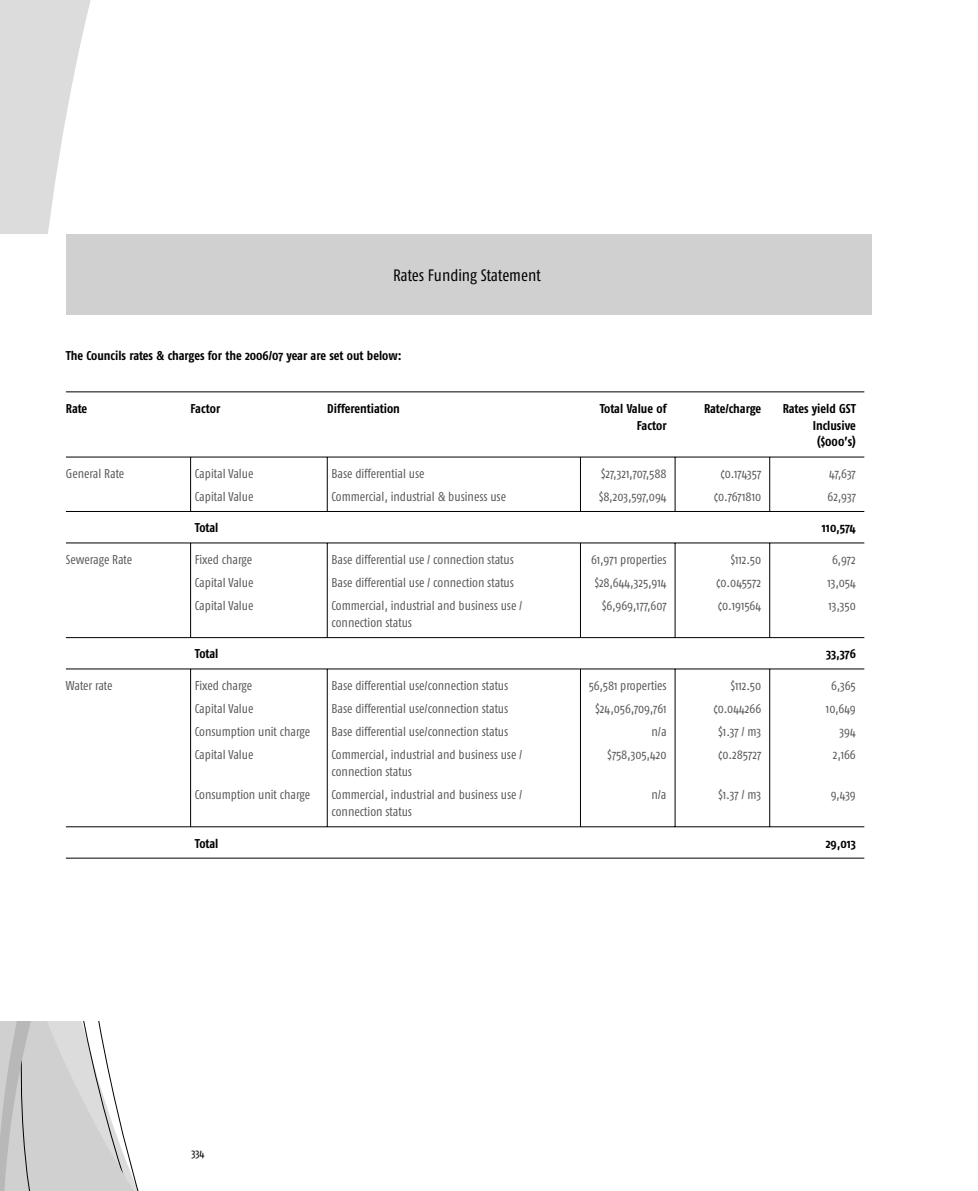
<style>
.page{position:relative;width:978px;height:1191px;background:#fff}
.page>*{position:absolute;margin:0;border:0;box-sizing:border-box;transform-origin:0 0}
.t1{font:16.5px "Fago Co";letter-spacing:-.005em;color:#000}
.t2{font:12.75px/17.2px "Fago Co";color:#5a5a5a}
.t3{font:700 12.75px/16.8px "Fago Co";letter-spacing:-.005em;color:#000;text-align:right}
.t4{font:12.75px "Fago Co";letter-spacing:-.02em;color:#5a5a5a}
.t5{font:11.25px "Fago Co";color:#000}
</style>
<div class="page">
<svg style="left:0;top:0;width:91px;height:127px;fill:#dcdcdc"></svg>
<svg style="left:0;top:127px;width:139px;height:1063px"></svg>
<svg style="left:0;top:1020px;width:112px;height:170px;background:#d0d0d0"></svg>
<div style="left:0;top:234px;width:978px;height:786px;background:#fff"></div>
<div style="left:66px;top:234px;width:806px;height:81px;background:#d0d0d0"></div>
<hr style="left:191px;top:391px;width:579px;height:1px;background:#000">
<hr style="left:66px;top:391px;width:125px;height:1px;background:#000">
<hr style="left:66px;top:457px;width:125px;height:1px;background:#000">
<hr style="left:66px;top:542px;width:125px;height:1px;background:#000">
<hr style="left:66px;top:668px;width:125px;height:1px;background:#000">
<hr style="left:66px;top:858px;width:125px;height:1px;background:#000">
<hr style="left:770px;top:391px;width:94px;height:1px;background:#000">
<hr style="left:191px;top:457px;width:136px;height:1px;background:#000">
<svg style="left:190px;top:458px;width:1px;height:53px"></svg>
<hr style="left:327px;top:457px;width:253px;height:1px;background:#000">
<svg style="left:327px;top:458px;width:1px;height:53px"></svg>
<hr style="left:580px;top:457px;width:95px;height:1px;background:#000">
<hr style="left:675px;top:457px;width:95px;height:1px;background:#000">
<hr style="left:770px;top:457px;width:94px;height:1px;background:#000">
<svg style="left:580px;top:458px;width:1px;height:53px"></svg>
<svg style="left:675px;top:458px;width:1px;height:53px"></svg>
<svg style="left:769px;top:458px;width:1px;height:53px"></svg>
<hr style="left:66px;top:511px;width:798px;height:1px;background:#000">
<hr style="left:66px;top:637px;width:125px;height:1px;background:#000">
<hr style="left:191px;top:542px;width:136px;height:1px;background:#000">
<hr style="left:327px;top:542px;width:253px;height:1px;background:#000">
<hr style="left:580px;top:542px;width:95px;height:1px;background:#000">
<hr style="left:675px;top:542px;width:95px;height:1px;background:#000">
<hr style="left:770px;top:542px;width:94px;height:1px;background:#000">
<svg style="left:190px;top:543px;width:1px;height:50px"></svg>
<svg style="left:327px;top:543px;width:1px;height:50px"></svg>
<svg style="left:580px;top:543px;width:1px;height:50px"></svg>
<svg style="left:675px;top:543px;width:1px;height:50px"></svg>
<svg style="left:769px;top:543px;width:1px;height:50px"></svg>
<hr style="left:190px;top:593px;width:1px;height:44px;background:#000">
<hr style="left:327px;top:593px;width:1px;height:44px;background:#000">
<hr style="left:580px;top:593px;width:1px;height:44px;background:#000">
<hr style="left:675px;top:593px;width:1px;height:44px;background:#000">
<hr style="left:769px;top:593px;width:1px;height:44px;background:#000">
<hr style="left:191px;top:637px;width:673px;height:1px;background:#000">
<hr style="left:66px;top:826px;width:125px;height:1px;background:#000">
<hr style="left:191px;top:668px;width:136px;height:1px;background:#000">
<hr style="left:327px;top:668px;width:253px;height:1px;background:#000">
<hr style="left:580px;top:668px;width:95px;height:1px;background:#000">
<hr style="left:675px;top:668px;width:95px;height:1px;background:#000">
<hr style="left:770px;top:668px;width:94px;height:1px;background:#000">
<svg style="left:190px;top:669px;width:1px;height:73px"></svg>
<svg style="left:327px;top:669px;width:1px;height:73px"></svg>
<svg style="left:580px;top:669px;width:1px;height:73px"></svg>
<svg style="left:675px;top:669px;width:1px;height:73px"></svg>
<svg style="left:769px;top:669px;width:1px;height:73px"></svg>
<hr style="left:190px;top:742px;width:1px;height:40px;background:#000">
<hr style="left:327px;top:742px;width:1px;height:40px;background:#000">
<hr style="left:580px;top:742px;width:1px;height:40px;background:#000">
<hr style="left:675px;top:742px;width:1px;height:40px;background:#000">
<hr style="left:769px;top:742px;width:1px;height:40px;background:#000">
<hr style="left:190px;top:782px;width:1px;height:44px;background:#000">
<hr style="left:327px;top:782px;width:1px;height:44px;background:#000">
<hr style="left:580px;top:782px;width:1px;height:44px;background:#000">
<hr style="left:675px;top:782px;width:1px;height:44px;background:#000">
<hr style="left:769px;top:782px;width:1px;height:44px;background:#000">
<hr style="left:191px;top:826px;width:673px;height:1px;background:#000">
<hr style="left:191px;top:858px;width:579px;height:1px;background:#000">
<hr style="left:770px;top:858px;width:94px;height:1px;background:#000">
<p class="t1" style="left:393px;top:269px;width:149px">Rates Funding Statement</p>
<p class="t3" style="left:66px;top:348px;width:337px">The Councils rates &amp; charges for the 2006/07 year are set out below:</p>
<p class="t3" style="left:66px;top:401px;width:23px">Rate</p>
<p class="t3" style="left:191px;top:401px;width:31px">Factor</p>
<p class="t3" style="left:327px;top:401px;width:74px">Differentiation</p>
<p class="t3" style="left:600px;top:400px;width:68px;line-height:17.2px">Total Value of<br>Factor</p>
<p class="t3" style="left:704px;top:401px;width:59px">Rate/charge</p>
<p class="t3" style="left:783px;top:401px;width:75px">Rates yield GST<br>Inclusive ($000’s)</p>
<p class="t2" style="left:66px;top:466px;width:60px">General Rate</p>
<p class="t2" style="left:195px;top:466px;width:60px">Capital Value</p>
<p class="t2" style="left:332px;top:466px;width:94px">Base differential use</p>
<p class="t2" style="left:601px;top:466px;width:67px">$27,321,707,588</p>
<p class="t2" style="left:720px;top:466px;width:42px">¢0.174357</p>
<p class="t2" style="left:829px;top:466px;width:28px">47,637</p>
<p class="t2" style="left:195px;top:489px;width:60px">Capital Value</p>
<p class="t2" style="left:331px;top:489px;width:176px">Commercial, industrial &amp; business use</p>
<p class="t2" style="left:599px;top:489px;width:69px">$8,203,597,094</p>
<p class="t2" style="left:714px;top:489px;width:49px">¢0.7671810</p>
<p class="t2" style="left:828px;top:489px;width:30px">62,937</p>
<p class="t3" style="left:195px;top:520px;width:25px">Total</p>
<p class="t3" style="left:822px;top:520px;width:35px">110,574</p>
<p class="t2" style="left:66px;top:552px;width:68px">Sewerage Rate</p>
<p class="t2" style="left:195px;top:552px;width:59px">Fixed charge</p>
<p class="t2" style="left:332px;top:552px;width:184px">Base differential use / connection status</p>
<p class="t2" style="left:591px;top:552px;width:77px">61,971 properties</p>
<p class="t2" style="left:731px;top:552px;width:32px">$112.50</p>
<p class="t2" style="left:832px;top:552px;width:25px">6,972</p>
<p class="t2" style="left:195px;top:575px;width:60px">Capital Value</p>
<p class="t2" style="left:332px;top:575px;width:184px">Base differential use / connection status</p>
<p class="t2" style="left:595px;top:575px;width:73px">$28,644,325,914</p>
<p class="t2" style="left:716px;top:575px;width:46px">¢0.045572</p>
<p class="t2" style="left:827px;top:575px;width:30px">13,054</p>
<p class="t2" style="left:195px;top:598px;width:60px">Capital Value</p>
<p class="t2" style="left:331px;top:598px;width:193px">Commercial, industrial and business use / connection status</p>
<p class="t2" style="left:602px;top:598px;width:66px">$6,969,177,607</p>
<p class="t2" style="left:718px;top:598px;width:45px">¢0.191564</p>
<p class="t2" style="left:828px;top:598px;width:29px">13,350</p>
<p class="t3" style="left:195px;top:646px;width:25px">Total</p>
<p class="t3" style="left:826px;top:646px;width:31px">33,376</p>
<p class="t4" style="left:66px;top:680px;width:48px">Water rate</p>
<p class="t2" style="left:195px;top:678px;width:59px">Fixed charge</p>
<p class="t2" style="left:332px;top:678px;width:178px">Base differential use/connection status</p>
<p class="t2" style="left:589px;top:678px;width:79px">56,581 properties</p>
<p class="t2" style="left:731px;top:678px;width:32px">$112.50</p>
<p class="t2" style="left:831px;top:678px;width:26px">6,365</p>
<p class="t2" style="left:195px;top:701px;width:60px">Capital Value</p>
<p class="t2" style="left:332px;top:701px;width:178px">Base differential use/connection status</p>
<p class="t2" style="left:596px;top:701px;width:72px">$24,056,709,761</p>
<p class="t2" style="left:713px;top:701px;width:49px">¢0.044266</p>
<p class="t2" style="left:826px;top:701px;width:31px">10,649</p>
<p class="t2" style="left:195px;top:723px;width:117px">Consumption unit charge</p>
<p class="t2" style="left:332px;top:723px;width:178px">Base differential use/connection status</p>
<p class="t2" style="left:651px;top:723px;width:17px">n/a</p>
<p class="t2" style="left:719px;top:723px;width:44px">$1.37 / m3</p>
<p class="t2" style="left:840px;top:723px;width:18px">394</p>
<p class="t2" style="left:195px;top:746px;width:60px">Capital Value</p>
<p class="t2" style="left:331px;top:746px;width:193px">Commercial, industrial and business use / connection status</p>
<p class="t2" style="left:608px;top:746px;width:60px">$758,305,420</p>
<p class="t2" style="left:718px;top:746px;width:44px">¢0.285727</p>
<p class="t2" style="left:833px;top:746px;width:24px">2,166</p>
<p class="t2" style="left:195px;top:787px;width:117px">Consumption unit charge</p>
<p class="t2" style="left:332px;top:787px;width:192px">Commercial, industrial and business use / connection status</p>
<p class="t2" style="left:651px;top:787px;width:17px">n/a</p>
<p class="t2" style="left:718px;top:787px;width:44px">$1.37 / m3</p>
<p class="t2" style="left:831px;top:787px;width:27px">9,439</p>
<p class="t3" style="left:195px;top:835px;width:25px">Total</p>
<p class="t3" style="left:826px;top:835px;width:32px">29,013</p>
<p class="t5" style="left:191px;top:1148px;width:15px">334</p>
</div>
